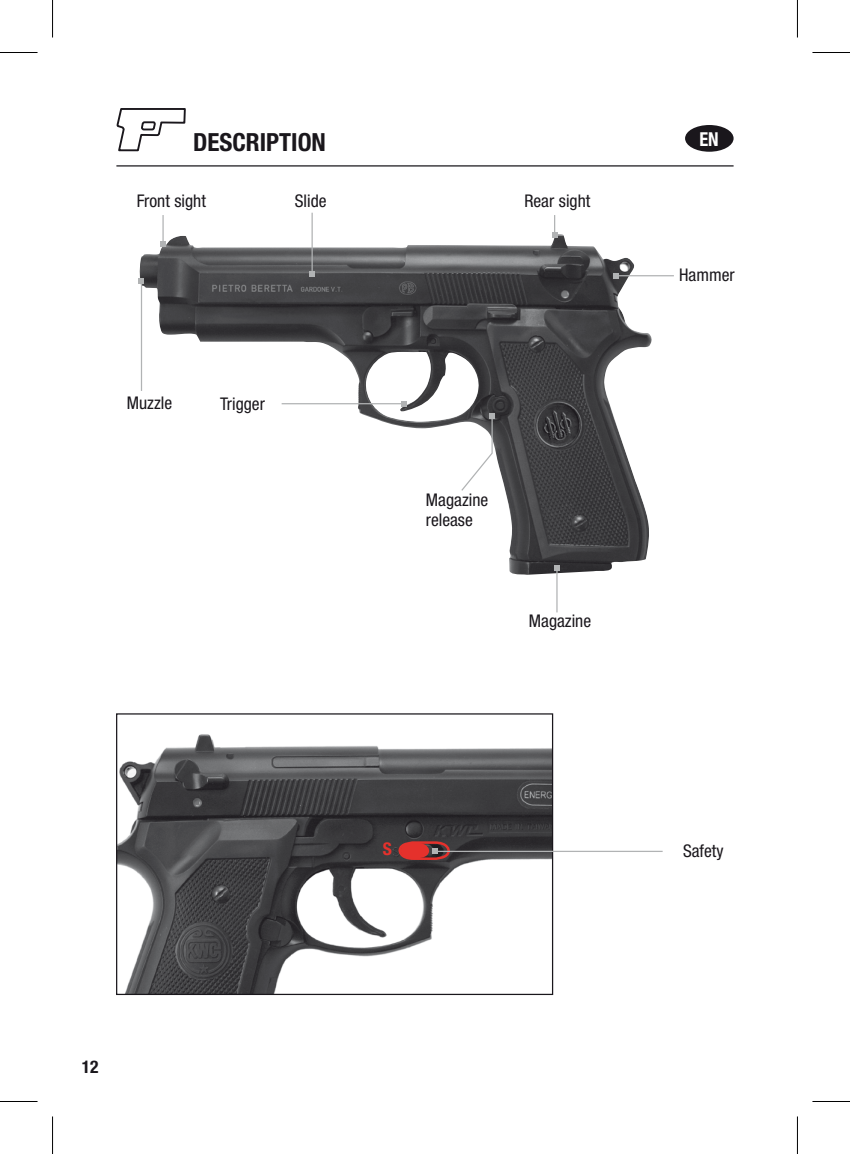
<style>
.page{position:relative;width:850px;height:1154px;background:#fff}
.page>*{position:absolute;margin:0;border:0;box-sizing:border-box;transform-origin:0 0}
.t1{font:700 condensed 25px "Helvetica Neue LT Pro";color:#1a171c}
.t2{font:700 condensed 19.25px "Helvetica Neue LT Pro";color:#fff;scale:.95 1}
.t3{font:condensed 17.5px/20px "Helvetica Neue LT Pro";color:#1a171c}
.t4{font:700 condensed 17.5px "Helvetica Neue LT Pro";color:#1a171c}
.t5{font:700 condensed 17.5px "Helvetica Neue LT Pro";color:#e5312c}
</style>
<div class="page">
<hr style="left:116px;top:165px;width:617px;height:2px;background:#1a171c">
<div style="left:684px;top:125px;width:49px;height:27px;background:#1a171c;border-radius:50%"></div>
<img style="left:140px;top:234px;width:510px;height:341px">
<img style="left:118px;top:734px;width:433px;height:259px">
<div style="left:116px;top:713px;width:437px;height:282px;border:1px solid #1a171c"></div>
<hr style="left:434px;top:851px;width:228px;height:1px;background:#b1b3b4">
<svg style="left:397px;top:840px;width:54px;height:21px"></svg>
<svg style="left:116px;top:108px;width:70px;height:44px"></svg>
<hr style="left:281px;top:403px;width:122px;height:1px;background:#b1b3b4">
<svg style="left:401px;top:401px;width:5px;height:5px"></svg>
<hr style="left:141px;top:281px;width:1px;height:110px;background:#b1b3b4">
<svg style="left:139px;top:278px;width:5px;height:5px"></svg>
<hr style="left:311px;top:213px;width:1px;height:61px;background:#b1b3b4">
<svg style="left:309px;top:272px;width:5px;height:5px"></svg>
<hr style="left:556px;top:567px;width:1px;height:45px;background:#b1b3b4">
<svg style="left:554px;top:565px;width:5px;height:5px"></svg>
<hr style="left:615px;top:275px;width:58px;height:1px;background:#b1b3b4">
<svg style="left:613px;top:273px;width:5px;height:5px"></svg>
<hr style="left:162px;top:215px;width:2px;height:29px;background:#b1b3b4">
<svg style="left:160px;top:242px;width:5px;height:5px"></svg>
<hr style="left:553px;top:215px;width:2px;height:20px;background:#b1b3b4">
<svg style="left:552px;top:233px;width:5px;height:5px"></svg>
<svg style="left:460px;top:414px;width:34px;height:78px"></svg>
<hr style="left:0;top:52px;width:38px;height:1px;background:#000">
<hr style="left:812px;top:52px;width:37px;height:1px;background:#000">
<hr style="left:0;top:1101px;width:38px;height:1px;background:#000">
<hr style="left:812px;top:1101px;width:37px;height:1px;background:#000">
<hr style="left:52px;top:0;width:1px;height:38px;background:#000">
<hr style="left:52px;top:1116px;width:1px;height:38px;background:#000">
<hr style="left:796px;top:0;width:1px;height:38px;background:#000">
<hr style="left:796px;top:1116px;width:1px;height:38px;background:#000">
<h1 class="t1" style="left:193px;top:127px;width:132px">DESCRIPTION</h1>
<p class="t3" style="left:137px;top:191px;width:71px">Front sight</p>
<p class="t3" style="left:294px;top:191px;width:33px">Slide</p>
<p class="t3" style="left:524px;top:191px;width:67px">Rear sight</p>
<p class="t3" style="left:127px;top:392px;width:47px">Muzzle</p>
<p class="t3" style="left:220px;top:394px;width:46px">Trigger</p>
<p class="t3" style="left:425px;top:489px;width:64px">Magazine release</p>
<p class="t3" style="left:528px;top:610px;width:64px">Magazine</p>
<p class="t4" style="left:82px;top:1056px;width:18px">12</p>
<p class="t5" style="left:382px;top:838px;width:11px">S</p>
<p class="t2" style="left:699px;top:127px;width:22px">EN</p>
<p class="t3" style="left:678px;top:264px;width:57px">Hammer</p>
<p class="t3" style="left:682px;top:841px;width:42px">Safety</p>
</div>
